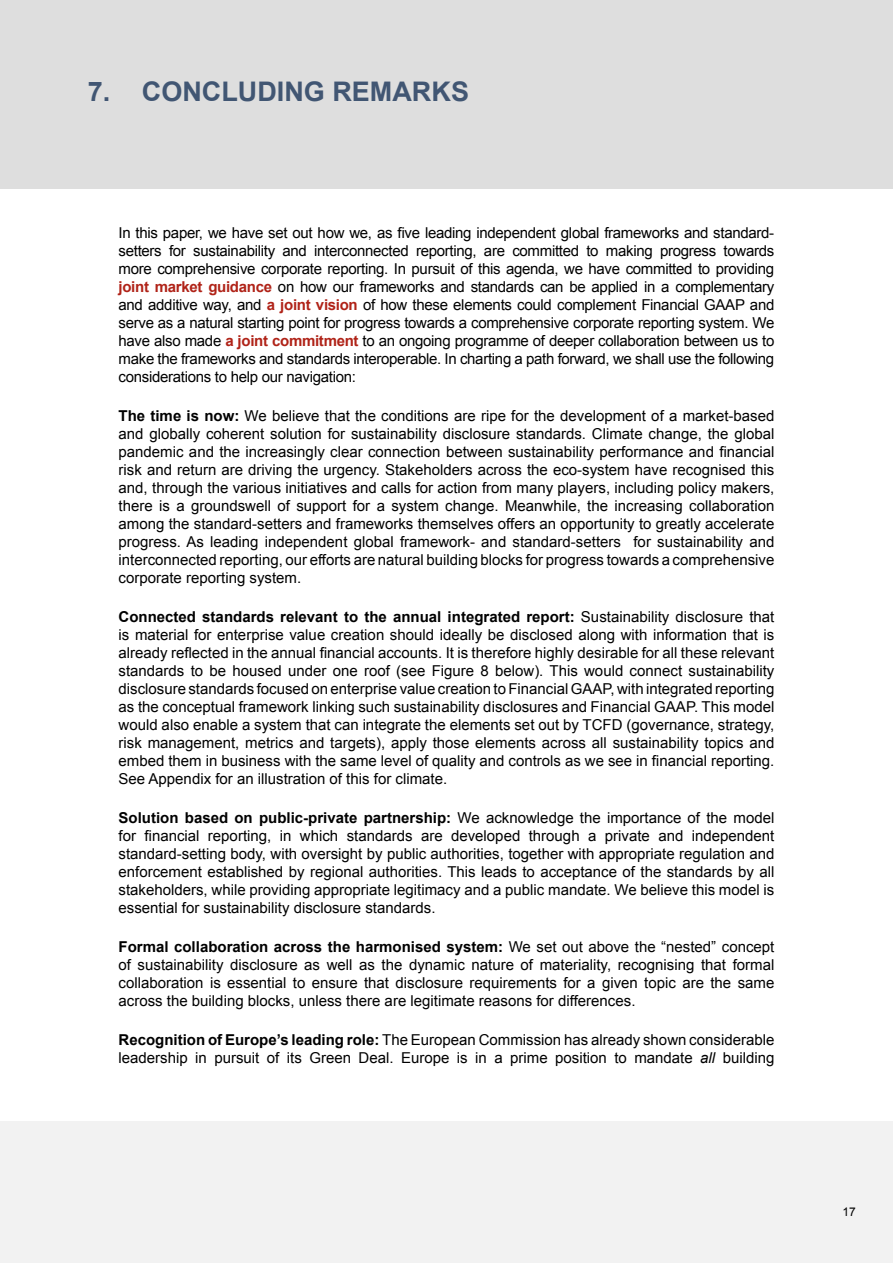
<style>
.page{position:relative;width:893px;height:1263px;background:#fff}
.page>*{position:absolute;margin:0;border:0;box-sizing:border-box;transform-origin:0 0}
.t1{font:700 27px "Arial";color:#415673}
.t2{font:15px/18px "Arial";color:#000;text-align:justify}
.t3{font:12px "Arial";color:#000}
.s1{font-weight:700;color:#b02318}
.s2{font-weight:700}
.s3{font-style:italic}
</style>
<div class="page">
<div style="left:0;top:0;width:892px;height:189px;background:#dedede"></div>
<div style="left:0;top:1121px;width:892px;height:142px;background:#f2f2f2"></div>
<h1 class="t1" style="left:88px;top:73px;width:382px">7. CONCLUDING REMARKS</h1>
<p class="t2" style="left:118px;top:223px;width:657px">In this paper, we have set out how we, as five leading independent global frameworks and standard&shy;setters for sustainability and interconnected reporting, are committed to making progress towards more comprehensive corporate reporting. In pursuit of this agenda, we have committed to providing <span class="s1">joint market guidance</span> on how our frameworks and standards can be applied in a complementary and additive way, and <span class="s1">a joint vision</span> of how these elements could complement Financial GAAP and serve as a natural starting point for progress towards a comprehensive corporate reporting system. We have also made <span class="s1">a joint commitment</span> to an ongoing programme of deeper collaboration between us to make the frameworks and standards interoperable. In charting a path forward, we shall use the following considerations to help our navigation:</p>
<p class="t2" style="left:118px;top:406px;width:657px"><span class="s2">The time is now:</span> We believe that the conditions are ripe for the development of a market-based and globally coherent solution for sustainability disclosure standards. Climate change, the global pandemic and the increasingly clear connection between sustainability performance and financial risk and return are driving the urgency. Stakeholders across the eco-system have recognised this and, through the various initiatives and calls for action from many players, including policy makers, there is a groundswell of support for a system change. Meanwhile, the increasing collaboration among the standard-setters and frameworks themselves offers an opportunity to greatly accelerate progress. As leading independent global framework- and standard-setters for sustainability and interconnected reporting, our efforts are natural building blocks for progress towards a comprehensive corporate reporting system.</p>
<p class="t2" style="left:118px;top:607px;width:657px"><span class="s2">Connected standards relevant to the annual integrated report:</span> Sustainability disclosure that is material for enterprise value creation should ideally be disclosed along with information that is already reflected in the annual financial accounts. It is therefore highly desirable for all these relevant standards to be housed under one roof (see Figure 8 below). This would connect sustainability disclosure standards focused on enterprise value creation to Financial GAAP, with integrated reporting as the conceptual framework linking such sustainability disclosures and Financial GAAP. This model would also enable a system that can integrate the elements set out by TCFD (governance, strategy, risk management, metrics and targets), apply those elements across all sustainability topics and embed them in business with the same level of quality and controls as we see in financial reporting.<br>See Appendix for an illustration of this for climate.</p>
<p class="t2" style="left:118px;top:808px;width:657px"><span class="s2">Solution based on public-private partnership:</span> We acknowledge the importance of the model for financial reporting, in which standards are developed through a private and independent standard-setting body, with oversight by public authorities, together with appropriate regulation and enforcement established by regional authorities. This leads to acceptance of the standards by all stakeholders, while providing appropriate legitimacy and a public mandate. We believe this model is essential for sustainability disclosure standards.</p>
<p class="t2" style="left:118px;top:937px;width:657px"><span class="s2">Formal collaboration across the harmonised system:</span> We set out above the “nested” concept of sustainability disclosure as well as the dynamic nature of materiality, recognising that formal collaboration is essential to ensure that disclosure requirements for a given topic are the same across the building blocks, unless there are legitimate reasons for differences.</p>
<p class="t2" style="left:118px;top:1030px;width:657px"><span class="s2">Recognition of Europe’s leading role:</span> The European Commission has already shown considerable leadership in pursuit of its Green Deal. Europe is in a prime position to mandate <span class="s3">all</span> building</p>
<p class="t3" style="left:842px;top:1204px;width:15px">17</p>
</div>
